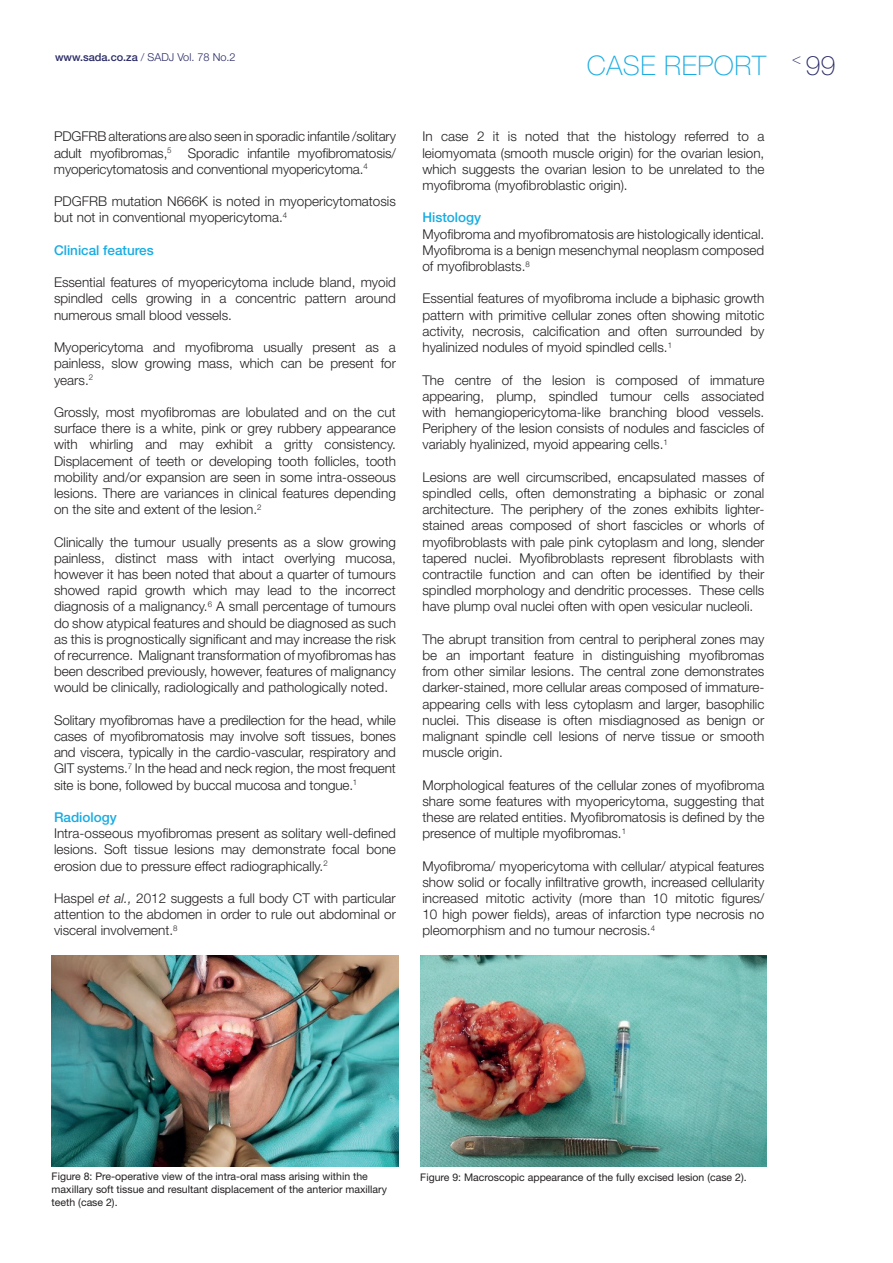
<style>
.page{position:relative;width:893px;height:1263px;background:#fff}
.page>*{position:absolute;margin:0;border:0;box-sizing:border-box;transform-origin:0 0}
.t1{font:100 27px "Helvetica Neue LT Std";letter-spacing:.02em;color:#18ace3}
.t2{font:300 13.5px/16.2px "Helvetica Neue LT Std";color:#231f20;text-align:justify}
.t3{font:500 13.5px "Helvetica Neue LT Std";color:#18ace3}
.t4{font:300 10.95px "Helvetica Neue LT Std";color:#292a66}
.t5{font:10.5px/12.6px "Helvetica Neue LT Std";color:#231f20}
.s1{font-weight:500}
.s2{color:#292a66}
.s3{font-style:italic}
</style>
<div class="page">
<img style="left:52px;top:955px;width:346px;height:211px">
<img style="left:420px;top:955px;width:347px;height:211px">
<p class="t4" style="left:55px;top:50px;width:182px"><span class="s1">www.sada.co.za</span> / SADJ Vol. 78 No.2</p>
<h1 class="t1" style="left:587px;top:50px;width:250px">CASE REPORT <sup>&lt;</sup> <span class="s2">99</span></h1>
<p class="t2" style="left:54px;top:128px;width:343px">PDGFRB alterations are also seen in sporadic infantile /solitary adult myofibromas,<sup>5</sup> Sporadic infantile myofibromatosis/ myopericytomatosis and conventional myopericytoma.<sup>4</sup></p>
<p class="t2" style="left:54px;top:193px;width:343px">PDGFRB mutation N666K is noted in myopericytomatosis but not in conventional myopericytoma.<sup>4</sup></p>
<p class="t3" style="left:54px;top:242px;width:101px">Clinical features</p>
<p class="t2" style="left:54px;top:274px;width:343px">Essential features of myopericytoma include bland, myoid spindled cells growing in a concentric pattern around numerous small blood vessels.</p>
<p class="t2" style="left:54px;top:339px;width:343px">Myopericytoma and myofibroma usually present as a painless, slow growing mass, which can be present for years.<sup>2</sup></p>
<p class="t2" style="left:54px;top:404px;width:343px">Grossly, most myofibromas are lobulated and on the cut surface there is a white, pink or grey rubbery appearance with whirling and may exhibit a gritty consistency.<br>Displacement of teeth or developing tooth follicles, tooth mobility and/or expansion are seen in some intra-osseous lesions. There are variances in clinical features depending on the site and extent of the lesion.<sup>2</sup></p>
<p class="t2" style="left:54px;top:533px;width:343px">Clinically the tumour usually presents as a slow growing painless, distinct mass with intact overlying mucosa, however it has been noted that about a quarter of tumours showed rapid growth which may lead to the incorrect diagnosis of a malignancy.<sup>6</sup> A small percentage of tumours do show atypical features and should be diagnosed as such as this is prognostically significant and may increase the risk of recurrence. Malignant transformation of myofibromas has been described previously, however, features of malignancy would be clinically, radiologically and pathologically noted.</p>
<p class="t2" style="left:54px;top:711px;width:343px">Solitary myofibromas have a predilection for the head, while cases of myofibromatosis may involve soft tissues, bones and viscera, typically in the cardio-vascular, respiratory and GIT systems.<sup>7</sup> In the head and neck region, the most frequent site is bone, followed by buccal mucosa and tongue.<sup>1</sup></p>
<p class="t3" style="left:54px;top:809px;width:64px">Radiology</p>
<p class="t2" style="left:54px;top:825px;width:343px">Intra-osseous myofibromas present as solitary well-defined lesions. Soft tissue lesions may demonstrate focal bone erosion due to pressure effect radiographically.<sup>2</sup></p>
<p class="t2" style="left:54px;top:890px;width:343px">Haspel <span class="s3">et al.,</span> 2012 suggests a full body CT with particular attention to the abdomen in order to rule out abdominal or visceral involvement.<sup>8</sup></p>
<p class="t2" style="left:422px;top:128px;width:343px">In case 2 it is noted that the histology referred to a leiomyomata (smooth muscle origin) for the ovarian lesion, which suggests the ovarian lesion to be unrelated to the myofibroma (myofibroblastic origin).</p>
<p class="t3" style="left:422px;top:210px;width:60px">Histology</p>
<p class="t2" style="left:422px;top:225px;width:343px">Myofibroma and myofibromatosis are histologically identical.<br>Myofibroma is a benign mesenchymal neoplasm composed of myofibroblasts.<sup>8</sup></p>
<p class="t2" style="left:422px;top:290px;width:343px">Essential features of myofibroma include a biphasic growth pattern with primitive cellular zones often showing mitotic activity, necrosis, calcification and often surrounded by hyalinized nodules of myoid spindled cells.<sup>1</sup></p>
<p class="t2" style="left:422px;top:371px;width:343px">The centre of the lesion is composed of immature appearing, plump, spindled tumour cells associated with hemangiopericytoma-like branching blood vessels.<br>Periphery of the lesion consists of nodules and fascicles of variably hyalinized, myoid appearing cells.<sup>1</sup></p>
<p class="t2" style="left:422px;top:468px;width:343px">Lesions are well circumscribed, encapsulated masses of spindled cells, often demonstrating a biphasic or zonal architecture. The periphery of the zones exhibits lighter&shy;stained areas composed of short fascicles or whorls of myofibroblasts with pale pink cytoplasm and long, slender tapered nuclei. Myofibroblasts represent fibroblasts with contractile function and can often be identified by their spindled morphology and dendritic processes. These cells have plump oval nuclei often with open vesicular nucleoli.</p>
<p class="t2" style="left:422px;top:630px;width:343px">The abrupt transition from central to peripheral zones may be an important feature in distinguishing myofibromas from other similar lesions. The central zone demonstrates darker-stained, more cellular areas composed of immature&shy;appearing cells with less cytoplasm and larger, basophilic nuclei. This disease is often misdiagnosed as benign or malignant spindle cell lesions of nerve tissue or smooth muscle origin.</p>
<p class="t2" style="left:422px;top:776px;width:343px">Morphological features of the cellular zones of myofibroma share some features with myopericytoma, suggesting that these are related entities. Myofibromatosis is defined by the presence of multiple myofibromas.<sup>1</sup></p>
<p class="t2" style="left:422px;top:857px;width:343px">Myofibroma/ myopericytoma with cellular/ atypical features show solid or focally infiltrative growth, increased cellularity increased mitotic activity (more than 10 mitotic figures/ 10 high power fields), areas of infarction type necrosis no pleomorphism and no tumour necrosis.<sup>4</sup></p>
<p class="t5" style="left:52px;top:1170px;width:337px">Figure 8: Pre-operative view of the intra-oral mass arising within the maxillary soft tissue and resultant displacement of the anterior maxillary teeth (case 2).</p>
<p class="t5" style="left:420px;top:1171px;width:328px">Figure 9: Macroscopic appearance of the fully excised lesion (case 2).</p>
</div>
